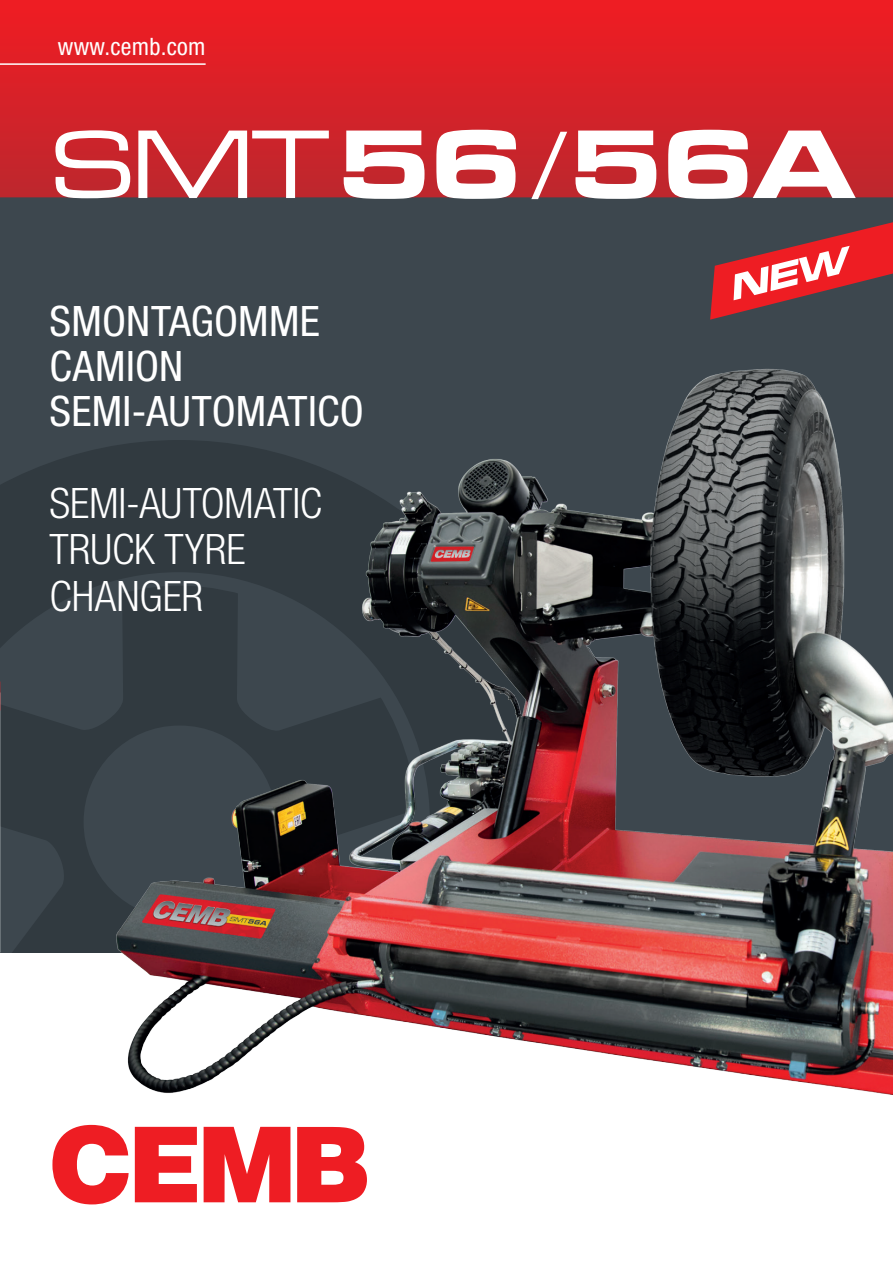
<style>
.page{position:relative;width:893px;height:1263px;background:#fff}
.page>*{position:absolute;margin:0;border:0;box-sizing:border-box;transform-origin:0 0}
.t1{font:101.25px "Microgramma D Bold Exte";color:#fff}
.t2{font:condensed 42px/45px "Helvetica Neue LT Std";letter-spacing:.005em;color:#fff}
.t3{font:300 condensed 42px/46.5px "Helvetica Neue LT Std";letter-spacing:-.005em;color:#fff}
.t4{font:condensed 24px "Helvetica Neue LT Std";letter-spacing:.01em;color:#fff}
.s1{font-family:"Microgramma D Medi Exte"}
.s2{font-size:70.5px}
</style>
<div class="page">
<div style="left:0;top:0;width:893px;height:952px;background:#3d474e"></div>
<svg style="left:0;top:455px;width:76px;height:497px;fill:#313a40"></svg>
<svg style="left:0;top:0;width:893px;height:197px;background:#d62128"></svg>
<svg style="left:52px;top:1127px;width:315px;height:77px"></svg>
<img style="left:76px;top:368px;width:817px;height:774px">
<hr style="left:0;top:63px;width:206px;height:2px;background:#fff">
<svg style="left:710px;top:222px;width:183px;height:98px"></svg>
<p class="t4" style="left:58px;top:33px;width:149px">www.cemb.com</p>
<h1 class="t1" style="left:52px;top:96px;width:803px"><span class="s1">SMT</span> 56<span class="s2">/</span>56A</h1>
<p class="t2" style="left:50px;top:299px;width:316px">SMONTAGOMME<br>CAMION<br>SEMI-AUTOMATICO</p>
<p class="t3" style="left:50px;top:479px;width:274px">SEMI-AUTOMATIC<br>TRUCK TYRE<br>CHANGER</p>
</div>
